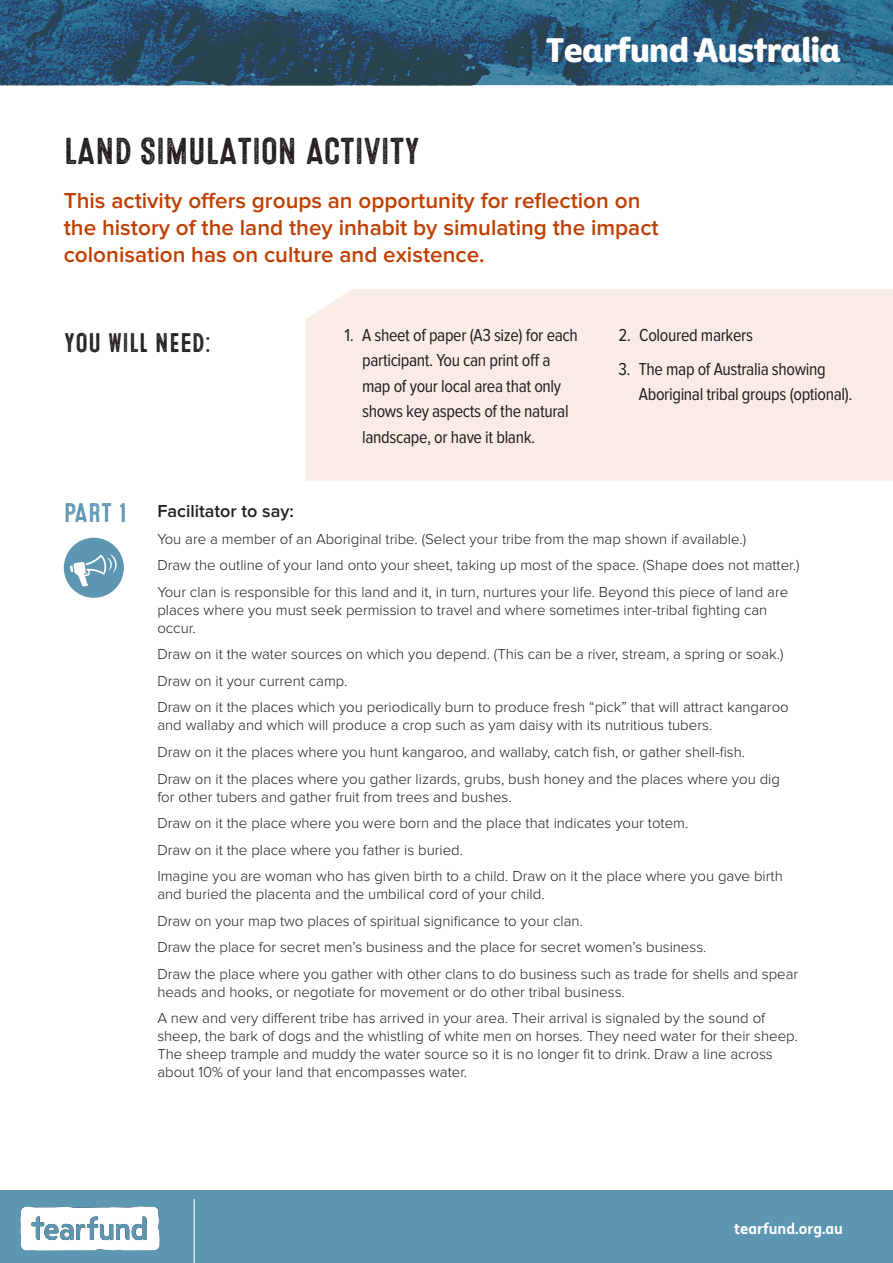
<style>
.page{position:relative;width:893px;height:1263px;background:#fff}
.page>*{position:absolute;margin:0;border:0;box-sizing:border-box;transform-origin:0 0}
.APPENDIX_HEAD_-_lrg{font:37.5px "Microbrew Three";letter-spacing:-.02em;color:#231f20}
.MAIN_SECTION_-_conde{font:33px "Tearfund Sans";letter-spacing:-.02em;color:#fff}
.Pull-Out_Head_-_BLUE{font:27px "Microbrew Three";color:#231f20}
.Pull-Out_Head_-_BLUE-2{font:27px "Microbrew Three";color:#5c96b1}
.intro_para{font:600 22.5px/27px "Proxima Nova";color:#bf3f00}
.posture__para{font:18px/25.5px "Proxima Nova Cond";letter-spacing:-.02em;color:#231f20}
.subhead2_-_semibold{font:600 18px "Proxima Nova";color:#231f20}
.Body_Text{font:300 15px/18px "Proxima Nova";color:#231f20}
.t1{font:700 15px "FS Me";color:#fff}
</style>
<div class="page">
<img style="left:0;top:0;width:893px;height:85px">
<div style="left:0;top:1191px;width:893px;height:72px;background:#5c96b1"></div>
<hr style="left:194px;top:1199px;width:1px;height:64px;background:#fff">
<div style="left:305px;top:289px;width:588px;height:191px;background:#f9ece6"></div>
<div style="left:64px;top:538px;width:60px;height:60px;background:#5c96b1;border-radius:50%"></div>
<svg style="left:70px;top:554px;width:47px;height:32px"></svg>
<img style="left:21px;top:1206px;width:139px;height:45px">
<p class="MAIN_SECTION_-_conde" style="left:546px;top:20px;width:297px">Tearfund Australia</p>
<p class="APPENDIX_HEAD_-_lrg" style="left:64px;top:130px;width:358px">LAND SIMULATION ACTIVITY</p>
<p class="intro_para" style="left:64px;top:188px;width:596px">This activity offers groups an opportunity for reflection on the history of the land they inhabit by simulating the impact colonisation has on culture and existence.</p>
<p class="Pull-Out_Head_-_BLUE" style="left:64px;top:327px;width:149px">YOU WILL NEED:</p>
<p class="posture__para" style="left:362px;top:322px;width:217px;text-indent:-18px">1. A sheet of paper (A3 size) for each participant. You can print off a map of your local area that only shows key aspects of the natural landscape, or have it blank.</p>
<p class="posture__para" style="left:618px;top:322px;width:136px">2. Coloured markers</p>
<p class="posture__para" style="left:639px;top:356px;width:215px;text-indent:-21px">3. The map of Australia showing<br>Aboriginal tribal groups (optional).</p>
<p class="Pull-Out_Head_-_BLUE-2" style="left:64px;top:497px;width:65px">PART 1</p>
<p class="subhead2_-_semibold" style="left:157px;top:503px;width:138px">Facilitator to say:</p>
<p class="Body_Text" style="left:157px;top:530px;width:590px">You are a member of an Aboriginal tribe. (Select your tribe from the map shown if available.)</p>
<p class="Body_Text" style="left:157px;top:557px;width:644px">Draw the outline of your land onto your sheet, taking up most of the space. (Shape does not matter.)</p>
<p class="Body_Text" style="left:157px;top:583px;width:632px">Your clan is responsible for this land and it, in turn, nurtures your life. Beyond this piece of land are places where you must seek permission to travel and where sometimes inter-tribal fighting can occur.</p>
<p class="Body_Text" style="left:157px;top:646px;width:628px">Draw on it the water sources on which you depend. (This can be a river, stream, a spring or soak.)</p>
<p class="Body_Text" style="left:157px;top:672px;width:192px">Draw on it your current camp.</p>
<p class="Body_Text" style="left:157px;top:699px;width:633px">Draw on it the places which you periodically burn to produce fresh “pick” that will attract kangaroo and wallaby and which will produce a crop such as yam daisy with its nutritious tubers.</p>
<p class="Body_Text" style="left:157px;top:743px;width:589px">Draw on it the places where you hunt kangaroo, and wallaby, catch fish, or gather shell-fish.</p>
<p class="Body_Text" style="left:157px;top:770px;width:624px">Draw on it the places where you gather lizards, grubs, bush honey and the places where you dig for other tubers and gather fruit from trees and bushes.</p>
<p class="Body_Text" style="left:157px;top:814px;width:532px">Draw on it the place where you were born and the place that indicates your totem.</p>
<p class="Body_Text" style="left:157px;top:841px;width:307px">Draw on it the place where you father is buried.</p>
<p class="Body_Text" style="left:157px;top:867px;width:627px">Imagine you are woman who has given birth to a child. Draw on it the place where you gave birth and buried the placenta and the umbilical cord of your child.</p>
<p class="Body_Text" style="left:157px;top:912px;width:427px">Draw on your map two places of spiritual significance to your clan.</p>
<p class="Body_Text" style="left:157px;top:938px;width:551px">Draw the place for secret men’s business and the place for secret women’s business.</p>
<p class="Body_Text" style="left:157px;top:965px;width:642px">Draw the place where you gather with other clans to do business such as trade for shells and spear heads and hooks, or negotiate for movement or do other tribal business.</p>
<p class="Body_Text" style="left:157px;top:1009px;width:642px">A new and very different tribe has arrived in your area. Their arrival is signaled by the sound of sheep, the bark of dogs and the whistling of white men on horses. They need water for their sheep.<br>The sheep trample and muddy the water source so it is no longer fit to drink. Draw a line across about 10% of your land that encompasses water.</p>
<p class="t1" style="left:734px;top:1217px;width:111px">tearfund.org.au</p>
</div>
